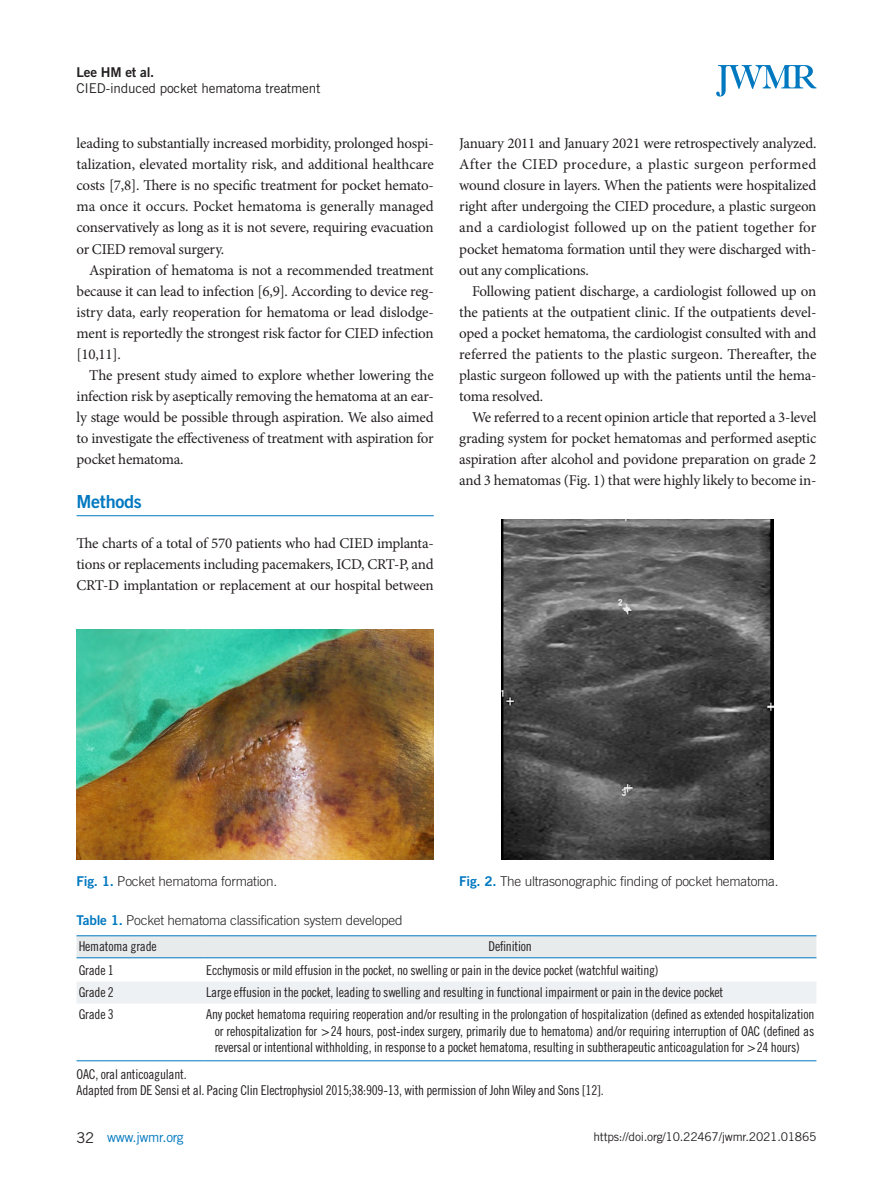
<style>
.page{position:relative;width:893px;height:1191px;background:#fff}
.page>*{position:absolute;margin:0;border:0;box-sizing:border-box;transform-origin:0 0}
.본문대제목{font:18px "Trade Gothic LT Std Bd 2";letter-spacing:-.015em;color:#0078c0}
.본문{font:15px/21px "Minion Pro";letter-spacing:-.02em;color:#231f20;text-align:justify}
.본문_0{font:15px/21px "Minion Pro";letter-spacing:-.015em;color:#231f20;text-align:justify}
.표본문{font:13.5px/16.5px "Trade Gothic LT Std Cn 18";letter-spacing:-.015em;color:#231f20;text-align:justify}
.표제목_그림설명{font:300 13.5px "Trade Gothic LT Std";letter-spacing:-.015em;color:#231f20}
.하시라제목{font:13.5px "Trade Gothic LT Std";letter-spacing:-.015em;color:#231f20}
.t1{font:13.5px "Trade Gothic LT Std";letter-spacing:-.025em;color:#0078c0}
.하시라이름{font:13.5px "Trade Gothic LT Std Bd 2";letter-spacing:-.015em;color:#231f20}
.t2{font:12px "Trade Gothic LT Std";letter-spacing:-.02em;color:#231f20}
.s1{font-family:"Trade Gothic LT Std Bd 2";font-weight:400;color:#0078c0}
.s2{font-size:14.85px;color:#231f20}
</style>
<div class="page">
<svg style="left:716px;top:65px;width:100px;height:32px"></svg>
<hr style="left:77px;top:515px;width:357px;height:1px;background:#0078c0">
<div style="left:77px;top:936px;width:739px;height:21px;background:#e8ebec"></div>
<div style="left:77px;top:982px;width:739px;height:21px;background:#eef1f3"></div>
<hr style="left:77px;top:935px;width:127px;height:1px;background:#0078c0">
<hr style="left:204px;top:935px;width:612px;height:1px;background:#0078c0">
<hr style="left:77px;top:957px;width:127px;height:1px;background:#0078c0">
<hr style="left:204px;top:957px;width:612px;height:1px;background:#0078c0">
<hr style="left:77px;top:1060px;width:127px;height:1px;background:#0078c0">
<hr style="left:204px;top:1060px;width:612px;height:1px;background:#0078c0">
<img style="left:77px;top:630px;width:357px;height:229px">
<img style="left:502px;top:519px;width:272px;height:340px">
<p class="하시라이름" style="left:77px;top:64px;width:79px">Lee HM et al.</p>
<p class="하시라제목" style="left:77px;top:80px;width:246px">CIED-induced pocket hematoma treatment</p>
<p class="본문_0" style="left:77px;top:133px;width:359px">leading to substantially increased morbidity, prolonged hospi&shy;talization, elevated mortality risk, and additional healthcare costs [7,8]. There is no specific treatment for pocket hemato&shy;ma once it occurs. Pocket hematoma is generally managed conservatively as long as it is not severe, requiring evacuation or CIED removal surgery.</p>
<p class="본문" style="left:77px;top:259px;width:359px;text-indent:13px">Aspiration of hematoma is not a recommended treatment because it can lead to infection [6,9]. According to device reg&shy;istry data, early reoperation for hematoma or lead dislodge&shy;ment is reportedly the strongest risk factor for CIED infection [10,11].</p>
<p class="본문" style="left:77px;top:364px;width:359px;text-indent:13px">The present study aimed to explore whether lowering the infection risk by aseptically removing the hematoma at an ear&shy;ly stage would be possible through aspiration. We also aimed to investigate the effectiveness of treatment with aspiration for pocket hematoma.</p>
<p class="본문대제목" style="left:77px;top:490px;width:67px">Methods</p>
<p class="본문_0" style="left:77px;top:532px;width:359px">The charts of a total of 570 patients who had CIED implanta&shy;tions or replacements including pacemakers, ICD, CRT-P, and CRT-D implantation or replacement at our hospital between</p>
<p class="본문_0" style="left:459px;top:133px;width:359px">January 2011 and January 2021 were retrospectively analyzed.<br>After the CIED procedure, a plastic surgeon performed wound closure in layers. When the patients were hospitalized right after undergoing the CIED procedure, a plastic surgeon and a cardiologist followed up on the patient together for pocket hematoma formation until they were discharged with&shy;out any complications.</p>
<p class="본문" style="left:459px;top:280px;width:359px;text-indent:13px">Following patient discharge, a cardiologist followed up on the patients at the outpatient clinic. If the outpatients devel&shy;oped a pocket hematoma, the cardiologist consulted with and referred the patients to the plastic surgeon. Thereafter, the plastic surgeon followed up with the patients until the hema&shy;toma resolved.</p>
<p class="본문" style="left:459px;top:406px;width:359px;text-indent:13px">We referred to a recent opinion article that reported a 3-level grading system for pocket hematomas and performed aseptic aspiration after alcohol and povidone preparation on grade 2 and 3 hematomas (Fig. 1) that were highly likely to become in-</p>
<p class="표제목_그림설명" style="left:77px;top:873px;width:202px"><span class="s1">Fig. 1.</span> Pocket hematoma formation.</p>
<p class="표제목_그림설명" style="left:459px;top:873px;width:321px"><span class="s1">Fig. 2.</span> The ultrasonographic finding of pocket hematoma.</p>
<p class="표제목_그림설명" style="left:77px;top:912px;width:328px"><span class="s1">Table 1.</span> Pocket hematoma classification system developed</p>
<p class="표본문" style="left:79px;top:938px;width:80px">Hematoma grade</p>
<p class="표본문" style="left:489px;top:938px;width:45px">Definition</p>
<p class="표본문" style="left:79px;top:962px;width:37px">Grade 1</p>
<p class="표본문" style="left:206px;top:962px;width:454px">Ecchymosis or mild effusion in the pocket, no swelling or pain in the device pocket (watchful waiting)</p>
<p class="표본문" style="left:79px;top:984px;width:37px">Grade 2</p>
<p class="표본문" style="left:206px;top:984px;width:518px">Large effusion in the pocket, leading to swelling and resulting in functional impairment or pain in the device pocket</p>
<p class="표본문" style="left:79px;top:1006px;width:37px">Grade 3</p>
<p class="표본문" style="left:215px;top:1006px;width:601px;text-indent:-9px">Any pocket hematoma requiring reoperation and/or resulting in the prolongation of hospitalization (defined as extended hospitalization or rehospitalization for &gt;24 hours, post-index surgery, primarily due to hematoma) and/or requiring interruption of OAC (defined as reversal or intentional withholding, in response to a pocket hematoma, resulting in subtherapeutic anticoagulation for &gt;24 hours)</p>
<p class="표본문" style="left:77px;top:1065px;width:112px">OAC, oral anticoagulant.</p>
<p class="표본문" style="left:77px;top:1082px;width:529px">Adapted from DE Sensi et al. Pacing Clin Electrophysiol 2015;38:909-13, with permission of John Wiley and Sons [12].</p>
<p class="t1" style="left:77px;top:1129px;width:109px"><span class="s2">32</span> www.jwmr.org</p>
<p class="t2" style="left:593px;top:1129px;width:224px">https://doi.org/10.22467/jwmr.2021.01865</p>
</div>
